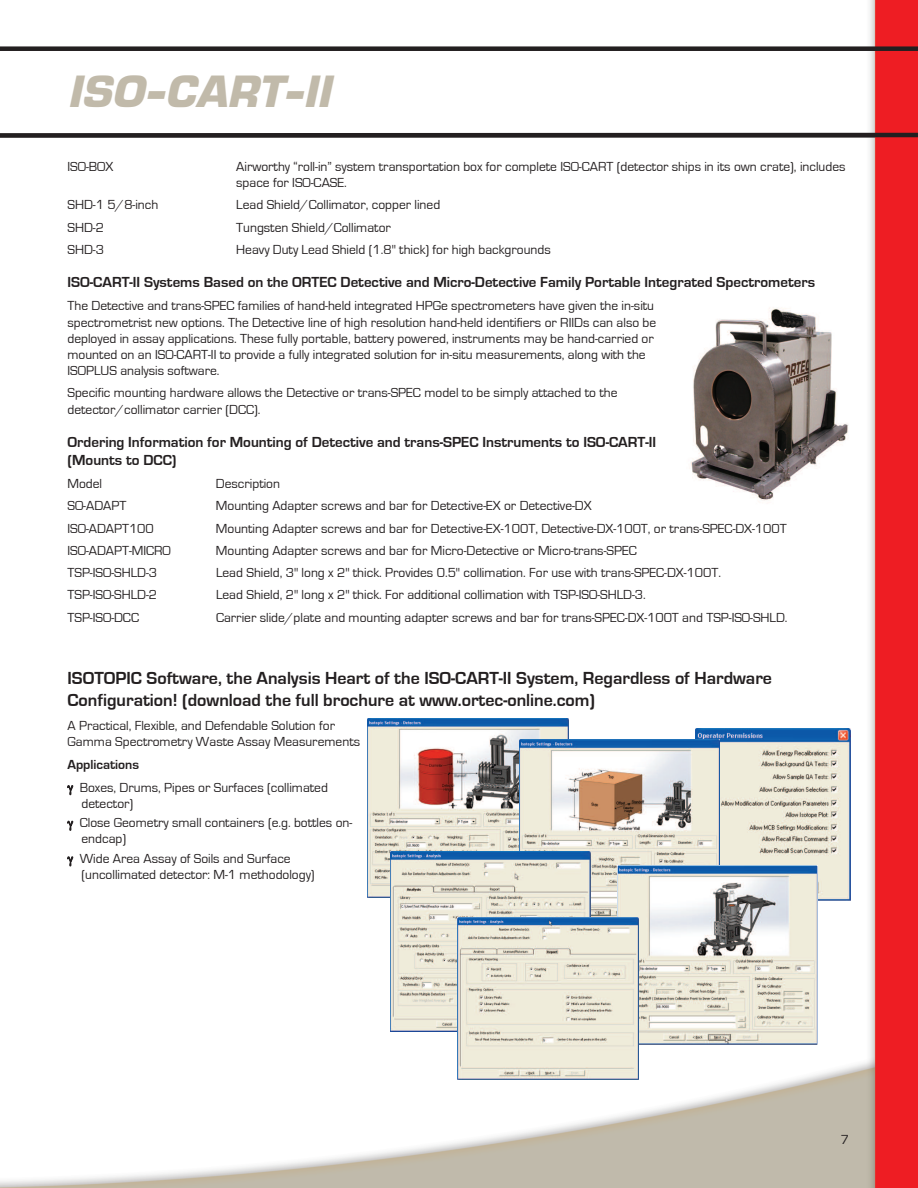
<style>
.page{position:relative;width:918px;height:1188px;background:#fff}
.page>*{position:absolute;margin:0;border:0;box-sizing:border-box;transform-origin:0 0}
.t1{font:italic 700 45px "EGG Eurostile";color:#c1baaa}
.t2{font:700 18px/21.6px "Eurostile";color:#231f20}
.t3{font:700 15px/18px "Eurostile";color:#231f20}
.t4{font:13.5px/16.2px "Eurostile";color:#231f20}
.t5{font:700 13.5px "Eurostile";color:#231f20}
</style>
<div class="page">
<img style="left:0;top:0;width:918px;height:1188px">
<div style="left:0;top:46px;width:918px;height:5px;background:#231f20"></div>
<svg style="left:0;top:131px;width:918px;height:9px"></svg>
<img style="left:676px;top:302px;width:174px;height:205px">
<img style="left:368px;top:719px;width:200px;height:179px">
<img style="left:696px;top:728px;width:154px;height:172px">
<img style="left:520px;top:740px;width:200px;height:177px">
<img style="left:390px;top:852px;width:200px;height:179px">
<img style="left:618px;top:866px;width:199px;height:179px">
<img style="left:639px;top:917px;width:1px;height:128px">
<img style="left:458px;top:917px;width:181px;height:163px">
<svg style="left:68px;top:785px;width:5px;height:10px"></svg>
<svg style="left:68px;top:821px;width:5px;height:9px"></svg>
<svg style="left:68px;top:857px;width:5px;height:9px"></svg>
<h1 class="t1" style="left:68px;top:66px;width:264px">ISO-CART-II</h1>
<p class="t4" style="left:68px;top:159px;width:47px">ISO-BOX</p>
<p class="t4" style="left:236px;top:159px;width:611px">Airworthy “roll-in” system transportation box for complete ISO-CART (detector ships in its own crate), includes space for ISO-CASE.</p>
<p class="t4" style="left:68px;top:198px;width:92px">SHD-1 5/8-inch</p>
<p class="t4" style="left:236px;top:198px;width:206px">Lead Shield/Collimator, copper lined</p>
<p class="t4" style="left:68px;top:220px;width:38px">SHD-2</p>
<p class="t4" style="left:236px;top:220px;width:156px">Tungsten Shield/Collimator</p>
<p class="t4" style="left:68px;top:242px;width:38px">SHD-3</p>
<p class="t4" style="left:236px;top:242px;width:316px">Heavy Duty Lead Shield (1.8" thick) for high backgrounds</p>
<p class="t3" style="left:67px;top:275px;width:749px">ISO-CART-II Systems Based on the ORTEC Detective and Micro-Detective Family Portable Integrated Spectrometers</p>
<p class="t4" style="left:67px;top:299px;width:590px">The Detective and trans-SPEC families of hand-held integrated HPGe spectrometers have given the in-situ spectrometrist new options. The Detective line of high resolution hand-held identifiers or RIIDs can also be deployed in assay applications. These fully portable, battery powered, instruments may be hand-carried or mounted on an ISO-CART-II to provide a fully integrated solution for in-situ measurements, along with the ISOPLUS analysis software.</p>
<p class="t4" style="left:68px;top:386px;width:552px">Specific mounting hardware allows the Detective or trans-SPEC model to be simply attached to the detector/collimator carrier (DCC).</p>
<p class="t3" style="left:67px;top:435px;width:590px">Ordering Information for Mounting of Detective and trans-SPEC Instruments to ISO-CART-II (Mounts to DCC)</p>
<p class="t4" style="left:67px;top:477px;width:36px">Model</p>
<p class="t4" style="left:216px;top:477px;width:66px">Description</p>
<p class="t4" style="left:67px;top:499px;width:60px">SO-ADAPT</p>
<p class="t4" style="left:216px;top:499px;width:377px">Mounting Adapter screws and bar for Detective-EX or Detective-DX</p>
<p class="t4" style="left:67px;top:521px;width:88px">ISO-ADAPT100</p>
<p class="t4" style="left:216px;top:521px;width:572px">Mounting Adapter screws and bar for Detective-EX-100T, Detective-DX-100T, or trans-SPEC-DX-100T</p>
<p class="t4" style="left:68px;top:543px;width:105px">ISO-ADAPT-MICRO</p>
<p class="t4" style="left:216px;top:543px;width:422px">Mounting Adapter screws and bar for Micro-Detective or Micro-trans-SPEC</p>
<p class="t4" style="left:68px;top:565px;width:91px">TSP-ISO-SHLD-3</p>
<p class="t4" style="left:216px;top:565px;width:506px">Lead Shield, 3" long x 2" thick. Provides 0.5" collimation. For use with trans-SPEC-DX-100T.</p>
<p class="t4" style="left:68px;top:588px;width:91px">TSP-ISO-SHLD-2</p>
<p class="t4" style="left:216px;top:588px;width:431px">Lead Shield, 2" long x 2" thick. For additional collimation with TSP-ISO-SHLD-3.</p>
<p class="t4" style="left:68px;top:610px;width:73px">TSP-ISO-DCC</p>
<p class="t4" style="left:216px;top:610px;width:573px">Carrier slide/plate and mounting adapter screws and bar for trans-SPEC-DX-100T and TSP-ISO-SHLD.</p>
<h2 class="t2" style="left:67px;top:669px;width:706px">ISOTOPIC Software, the Analysis Heart of the ISO-CART-II System, Regardless of Hardware<br>Configuration! (download the full brochure at www.ortec-online.com)</h2>
<p class="t4" style="left:67px;top:719px;width:294px">A Practical, Flexible, and Defendable Solution for<br>Gamma Spectrometry Waste Assay Measurements</p>
<p class="t5" style="left:67px;top:760px;width:73px">Applications</p>
<p class="t4" style="left:80px;top:780px;width:250px;line-height:15.8px">Boxes, Drums, Pipes or Surfaces (collimated detector)</p>
<p class="t4" style="left:80px;top:816px;width:274px;line-height:15.8px">Close Geometry small containers (e.g. bottles on&shy;endcap)</p>
<p class="t4" style="left:80px;top:852px;width:236px;line-height:15.8px">Wide Area Assay of Soils and Surface (uncollimated detector: M-1 methodology)</p>
<p class="t4" style="left:841px;top:1133px;width:10px">7</p>
</div>
